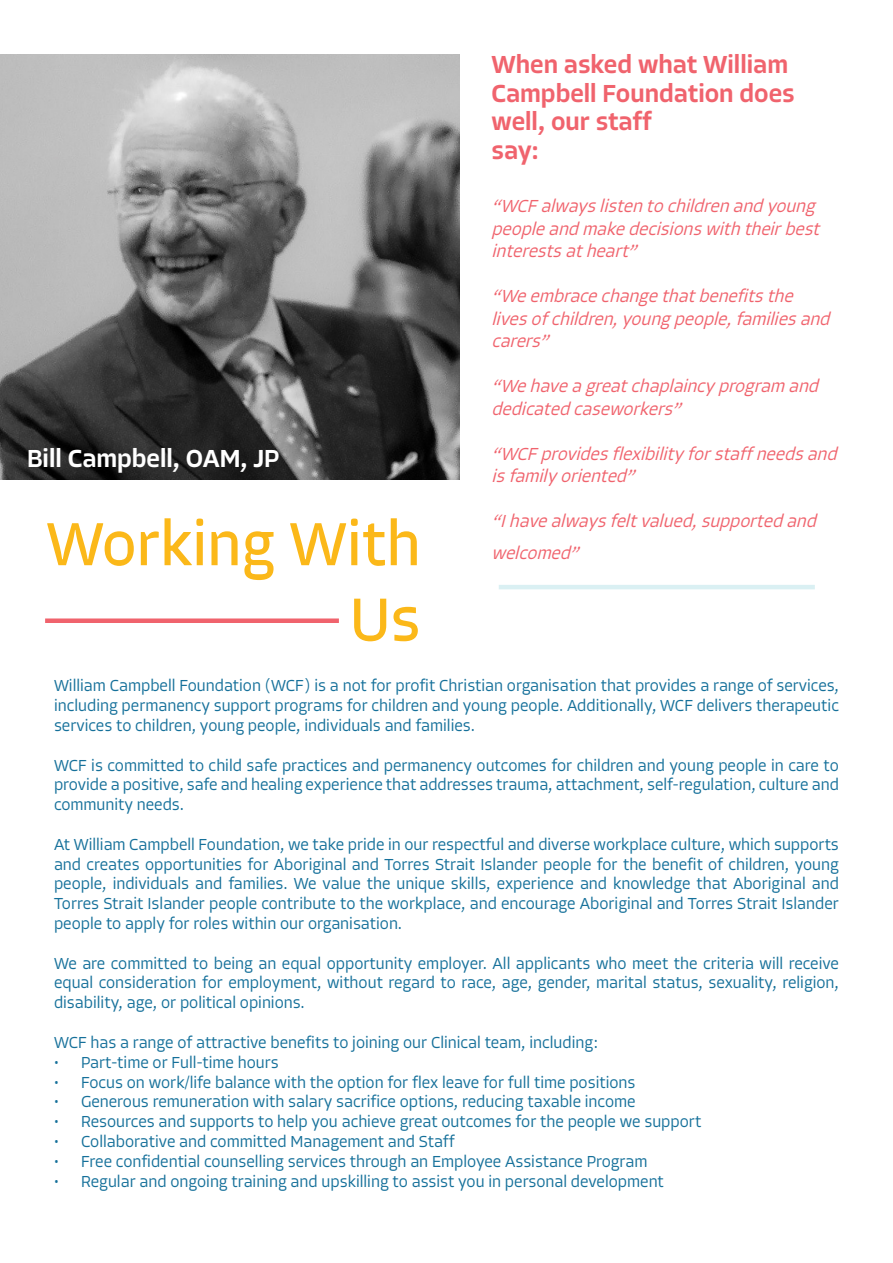
<style>
.page{position:relative;width:893px;height:1263px;background:#fff}
.page>*{position:absolute;margin:0;border:0;box-sizing:border-box;transform-origin:0 0}
.t1{font:62.85px/75.4px "Allotrope";color:#fbb819;text-align:right}
.t2{font:500 25.5px/28.5px "Allotrope";color:#f0636d}
.t3{font:500 25.5px "Allotrope";color:#fff}
.t4{font:italic 300 18px/22.5px "Allotrope";color:#f0636d}
.t5{font:300 16.5px/19.8px "Allotrope";color:#15709a;text-align:justify}
</style>
<div class="page">
<img style="left:0;top:54px;width:460px;height:425px">
<div style="left:45px;top:618px;width:294px;height:5px;background:#f0636d"></div>
<hr style="left:499px;top:585px;width:316px;height:4px;background:#daf0f3">
<h2 class="t2" style="left:492px;top:51px;width:305px">When asked what William<br>Campbell Foundation does well, our staff<br>say:</h2>
<p class="t4" style="left:492px;top:195px;width:335px">“WCFalwayslistentochildrenandyoung peopleandmakedecisionswiththeirbest interestsatheart”</p>
<p class="t4" style="left:492px;top:285px;width:345px">“Weembracechangethatbenefitsthe livesofchildren,youngpeople,familiesand carers”</p>
<p class="t4" style="left:492px;top:375px;width:334px">“Wehaveagreatchaplaincyprogram and dedicatedcaseworkers”</p>
<p class="t4" style="left:492px;top:443px;width:352px">“WCFprovidesflexibilityforstaffneedsand isfamilyoriented”</p>
<p class="t4" style="left:492px;top:506px;width:332px;line-height:31.3px">“Ihavealwaysfeltvalued,supportedand welcomed”</p>
<h2 class="t3" style="left:27px;top:441px;width:254px">Bill Campbell, OAM, JP</h2>
<h1 class="t1" style="left:46px;top:507px;width:376px">Working With<br>Us</h1>
<p class="t5" style="left:54px;top:676px;width:786px">William Campbell Foundation (WCF) is a not for profit Christian organisation that provides a range of services, including permanency support programs for children and young people. Additionally, WCF delivers therapeutic services to children, young people, individuals and families.</p>
<p class="t5" style="left:54px;top:755px;width:786px">WCF is committed to child safe practices and permanency outcomes for children and young people in care to provide a positive, safe and healing experience that addresses trauma, attachment, self-regulation, culture and community needs.</p>
<p class="t5" style="left:54px;top:835px;width:786px">At William Campbell Foundation, we take pride in our respectful and diverse workplace culture, which supports and creates opportunities for Aboriginal and Torres Strait Islander people for the benefit of children, young people, individuals and families. We value the unique skills, experience and knowledge that Aboriginal and Torres Strait Islander people contribute to the workplace, and encourage Aboriginal and Torres Strait Islander people to apply for roles within our organisation.</p>
<p class="t5" style="left:54px;top:953px;width:786px">We are committed to being an equal opportunity employer. All applicants who meet the criteria will receive equal consideration for employment, without regard to race, age, gender, marital status, sexuality, religion, disability, age, or political opinions.</p>
<p class="t5" style="left:54px;top:1033px;width:545px">WCF has a range of attractive benefits to joining our Clinical team, including:</p>
<p class="t5" style="left:54px;top:1052px;width:226px">• Part-time or Full-time hours</p>
<p class="t5" style="left:54px;top:1072px;width:583px">• Focus on work/life balance with the option for flex leave for full time positions</p>
<p class="t5" style="left:54px;top:1092px;width:583px">• Generous remuneration with salary sacrifice options, reducing taxable income</p>
<p class="t5" style="left:54px;top:1112px;width:649px">• Resources and supports to help you achieve great outcomes for the people we support</p>
<p class="t5" style="left:54px;top:1132px;width:402px">• Collaborative and committed Management and Staff</p>
<p class="t5" style="left:54px;top:1151px;width:595px">• Free confidential counselling services through an Employee Assistance Program</p>
<p class="t5" style="left:54px;top:1171px;width:611px">• Regular and ongoing training and upskilling to assist you in personal development</p>
</div>
